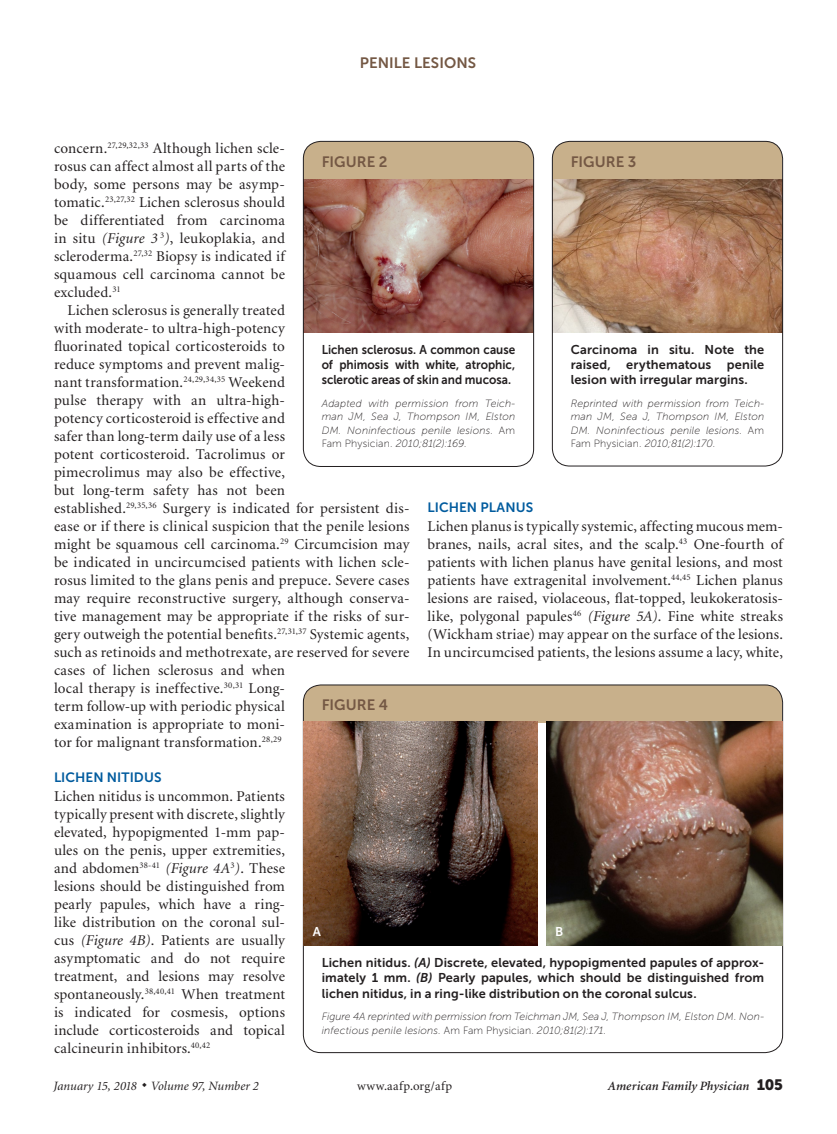
<style>
.page{position:relative;width:837px;height:1134px;background:#fff}
.page>*{position:absolute;margin:0;border:0;box-sizing:border-box;transform-origin:0 0}
.body_text{font:15px/18px "Minion";letter-spacing:.01em;color:#231f20;text-align:justify}
.body_noindent{font:15px/18px "Minion";letter-spacing:.01em;color:#231f20;text-align:justify}
.figure{font:15px "Museo Sans 700";letter-spacing:.005em;color:#745844}
.head2{font:13.5px "Museo Sans 700";letter-spacing:.005em;color:#015b9e}
.fig_legend{font:12.75px/15.3px "Museo Sans 700";letter-spacing:.005em;color:#231f20;text-align:justify}
.fig_legend-2{font:12.75px/15.3px "Museo Sans 700";letter-spacing:.005em;color:#231f20;text-align:justify;scale:.92 1}
.t1{font:italic 12.75px "Minion";color:#231f20}
.t2{font:italic 600 12.75px "Minion";letter-spacing:.005em;color:#231f20}
.t3{font:12.75px "Minion";letter-spacing:.03em;color:#231f20}
.fig_letter{font:12.75px "Museo Sans 700";color:#fff}
.table_fig_note{font:italic 10.5px/13.5px "Museo Sans 100";letter-spacing:.01em;color:#231f20;text-align:justify}
.s1{font-style:italic}
.s2{font-style:normal}
.s3{font-family:"Museo Sans 900";font-weight:400;font-style:normal;font-size:15px}
</style>
<div class="page">
<svg style="left:303px;top:684px;width:480px;height:369px"></svg>
<img style="left:304px;top:722px;width:234px;height:223px">
<img style="left:547px;top:722px;width:235px;height:223px">
<img style="left:305px;top:179px;width:227px;height:153px">
<div style="left:304px;top:142px;width:229px;height:37px;background:#c8b08b"></div>
<div style="left:303px;top:141px;width:231px;height:326px;border:1px solid #231f20;border-radius:18px"></div>
<img style="left:554px;top:179px;width:227px;height:153px">
<div style="left:553px;top:142px;width:229px;height:37px;background:#c8b08b"></div>
<div style="left:552px;top:141px;width:231px;height:325px;border:1px solid #231f20;border-radius:18px"></div>
<p class="figure" style="left:360px;top:55px;width:118px">PENILE LESIONS</p>
<p class="body_text" style="left:54px;top:140px;width:233px">concern.<sup>27,29,32,33</sup> Although lichen scle&shy;rosus can affect almost all parts of the body, some persons may be asymp&shy;tomatic.<sup>23,27,32</sup> Lichen sclerosus should be differentiated from carcinoma in situ <span class="s1">(Figure 3</span> <sup>3</sup><span class="s1">)</span>, leukoplakia, and scleroderma.<sup>27,32</sup> Biopsy is indicated if squamous cell carcinoma cannot be excluded.<sup>31</sup></p>
<p class="body_text" style="left:54px;top:302px;width:357px;text-align:left;text-indent:14px">Lichen sclerosus is generally treated<br>with moderate- to ultra-high-potency<br>fluorinated topical corticosteroids to<br>reduce symptoms and prevent malig-<br>nant transformation.<sup>24,29,34,35</sup> Weekend<br>pulse therapy with an ultra-high-<br>potency corticosteroid is effective and<br>safer than long-term daily use of a less<br>potent corticosteroid. Tacrolimus or<br>pimecrolimus may also be effective,<br>but long-term safety has not been<br>established.<sup>29,35,36</sup> Surgery is indicated for persistent dis&shy;ease or if there is clinical suspicion that the penile lesions might be squamous cell carcinoma.<sup>29</sup> Circumcision may be indicated in uncircumcised patients with lichen scle&shy;rosus limited to the glans penis and prepuce. Severe cases may require reconstructive surgery, although conserva&shy;tive management may be appropriate if the risks of sur&shy;gery outweigh the potential benefits.<sup>27,31,37</sup> Systemic agents, such as retinoids and methotrexate, are reserved for severe cases of lichen sclerosus and when<br>local therapy is ineffective.<sup>30,31</sup> Long-<br>term follow-up with periodic physical<br>examination is appropriate to moni-<br>tor for malignant transformation.<sup>28,29</sup></p>
<p class="head2" style="left:54px;top:769px;width:109px">LICHEN NITIDUS</p>
<p class="body_noindent" style="left:54px;top:788px;width:233px">Lichen nitidus is uncommon. Patients typically present with discrete, slightly elevated, hypopigmented 1-mm pap&shy;ules on the penis, upper extremities, and abdomen<sup>38-41</sup> <span class="s1">(Figure 4A</span><sup>3</sup><span class="s1">)</span>. These lesions should be distinguished from pearly papules, which have a ring&shy;like distribution on the coronal sul&shy;cus <span class="s1">(Figure 4B)</span>. Patients are usually asymptomatic and do not require treatment, and lesions may resolve spontaneously.<sup>38,40,41</sup> When treatment is indicated for cosmesis, options include corticosteroids and topical calcineurin inhibitors.<sup>40,42</sup></p>
<p class="figure" style="left:322px;top:153px;width:67px">FIGURE 2</p>
<p class="figure" style="left:571px;top:153px;width:67px">FIGURE 3</p>
<p class="fig_legend" style="left:571px;top:342px;width:195px">Carcinoma in situ. Note the raised, erythematous penile lesion with irregular margins.</p>
<p class="table_fig_note" style="left:571px;top:397px;width:195px">Reprinted with permission from Teich&shy;man JM, Sea J, Thompson IM, Elston DM. Noninfectious penile lesions. <span class="s2">Am Fam Physician.</span> 2010;81(2):170.</p>
<p class="fig_legend-2" style="left:322px;top:342px;width:212px">Lichen sclerosus. A common cause of phimosis with white, atrophic, sclerotic areas of skin and mucosa.</p>
<p class="table_fig_note" style="left:322px;top:397px;width:195px">Adapted with permission from Teich&shy;man JM, Sea J, Thompson IM, Elston DM. Noninfectious penile lesions. <span class="s2">Am Fam Physician.</span> 2010;81(2):169.</p>
<p class="head2" style="left:428px;top:499px;width:107px">LICHEN PLANUS</p>
<p class="body_noindent" style="left:428px;top:518px;width:357px">Lichen planus is typically systemic, affecting mucous mem&shy;branes, nails, acral sites, and the scalp.<sup>43</sup> One-fourth of patients with lichen planus have genital lesions, and most patients have extragenital involvement.<sup>44,45</sup> Lichen planus lesions are raised, violaceous, flat-topped, leukokeratosis&shy;like, polygonal papules<sup>46</sup> <span class="s1">(Figure 5A)</span>. Fine white streaks (Wickham striae) may appear on the surface of the lesions.<br>In uncircumcised patients, the lesions assume a lacy, white,</p>
<p class="figure" style="left:322px;top:697px;width:68px">FIGURE 4</p>
<p class="fig_letter" style="left:313px;top:925px;width:10px">A</p>
<p class="fig_letter" style="left:555px;top:925px;width:10px">B</p>
<p class="fig_legend" style="left:322px;top:955px;width:444px">Lichen nitidus. <span class="s1">(A)</span> Discrete, elevated, hypopigmented papules of approx&shy;imately 1 mm. <span class="s1">(B)</span> Pearly papules, which should be distinguished from lichen nitidus, in a ring-like distribution on the coronal sulcus.</p>
<p class="table_fig_note" style="left:322px;top:1010px;width:444px">Figure 4A reprinted with permission from Teichman JM, Sea J, Thompson IM, Elston DM. Non&shy;infectious penile lesions. <span class="s2">Am Fam Physician.</span> 2010;81(2):171.</p>
<p class="t1" style="left:54px;top:1080px;width:207px">January 15, 2018 ◆ Volume 97, Number 2</p>
<p class="t3" style="left:357px;top:1080px;width:97px">www.aafp.org/afp</p>
<p class="t2" style="left:608px;top:1080px;width:177px">American Family Physician <span class="s3">105</span></p>
</div>
